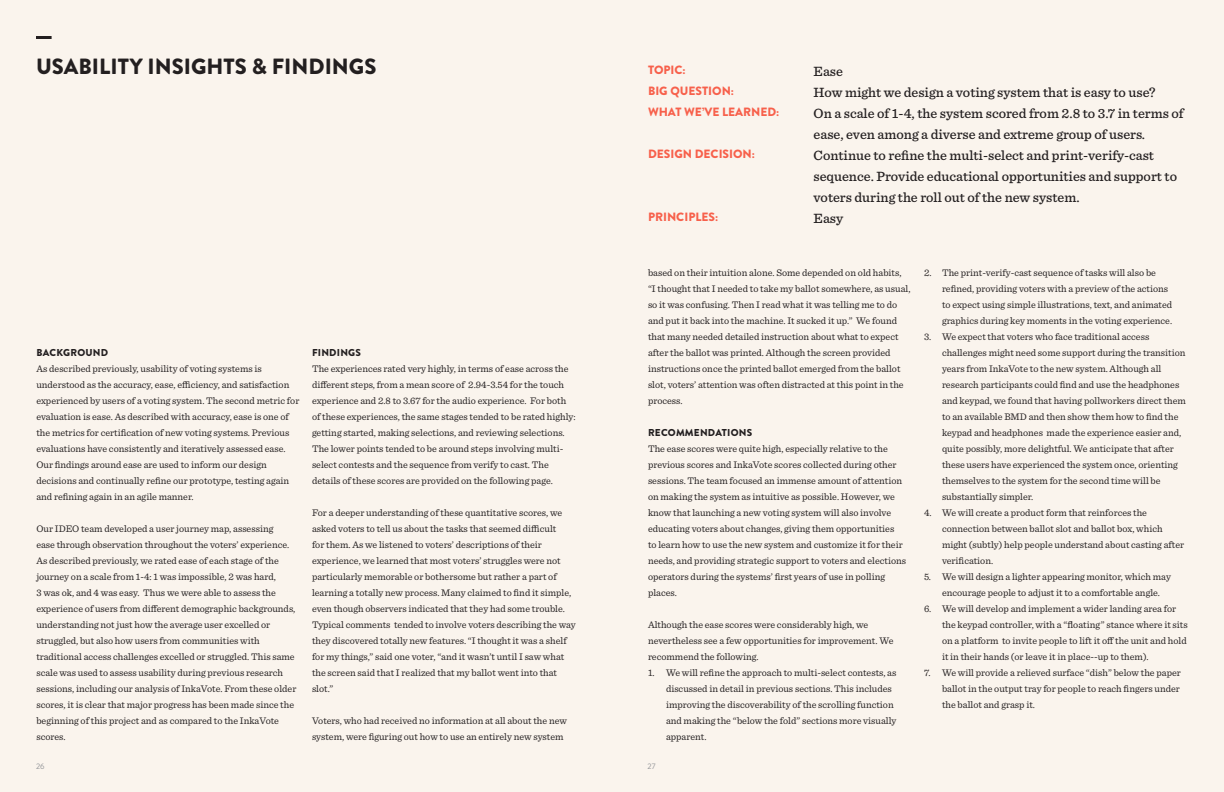
<style>
.page{position:relative;width:1224px;height:792px;background:#faf4ed}
.page>*{position:absolute;margin:0;border:0;box-sizing:border-box;transform-origin:0 0}
.t1{font:900 22px "Brandon Grotesque";color:#231f20}
.t2{font:500 14px/21px "Sentinel";color:#231f20}
.t3{font:900 12px "Brandon Grotesque";color:#f7604b}
.Body_Copy{font:10px/16px "Sentinel";color:#231f20}
.Body_Copy-2{font:900 10px "Brandon Grotesque";letter-spacing:.02em;color:#231f20}
.t4{font:8px "Brandon Grotesque";color:#939598}
</style>
<div class="page">
<hr style="left:36px;top:36px;width:16px;height:3px;background:#231f20">
<p class="t1" style="left:36px;top:51px;width:342px">USABILITY INSIGHTS &amp; FINDINGS</p>
<p class="Body_Copy-2" style="left:36px;top:345px;width:73px">BACKGROUND</p>
<p class="Body_Copy" style="left:36px;top:360px;width:265px">As described previously, usability of voting systems is understood as the accuracy, ease, efficiency, and satisfaction experienced by users of a voting system. The second metric for evaluation is ease. As described with accuracy, ease is one of the metrics for certification of new voting systems. Previous evaluations have consistently and iteratively assessed ease.<br>Our findings around ease are used to inform our design decisions and continually refine our prototype, testing again and refining again in an agile manner.</p>
<p class="Body_Copy" style="left:36px;top:520px;width:262px">Our IDEO team developed a user journey map, assessing<br>ease through observation throughout the voters’ experience.<br>As described previously, we rated ease of each stage of the journey on a scale from 1-4: 1 was impossible, 2 was hard,<br>3 was ok, and 4 was easy. Thus we were able to assess the experience of users from different demographic backgrounds, understanding not just how the average user excelled or struggled, but also how users from communities with traditional access challenges excelled or struggled. This same scale was used to assess usability during previous research sessions, including our analysis of InkaVote. From these older scores, it is clear that major progress has been made since the beginning of this project and as compared to the InkaVote scores.</p>
<p class="Body_Copy-2" style="left:312px;top:345px;width:50px">FINDINGS</p>
<p class="Body_Copy" style="left:312px;top:360px;width:265px">The experiences rated very highly, in terms of ease across the different steps, from a mean score of 2.94-3.54 for the touch experience and 2.8 to 3.67 for the audio experience. For both of these experiences, the same stages tended to be rated highly: getting started, making selections, and reviewing selections.<br>The lower points tended to be around steps involving multi&shy;select contests and the sequence from verify to cast. The details of these scores are provided on the following page.</p>
<p class="Body_Copy" style="left:312px;top:504px;width:265px">For a deeper understanding of these quantitative scores, we asked voters to tell us about the tasks that seemed difficult<br>for them. As we listened to voters’ descriptions of their experience, we learned that most voters’ struggles were not particularly memorable or bothersome but rather a part of learning a totally new process. Many claimed to find it simple, even though observers indicated that they had some trouble.<br>Typical comments tended to involve voters describing the way they discovered totally new features. “I thought it was a shelf for my things,” said one voter, “and it wasn’t until I saw what the screen said that I realized that my ballot went into that slot.”</p>
<p class="Body_Copy" style="left:312px;top:712px;width:257px">Voters, who had received no information at all about the new system, were figuring out how to use an entirely new system</p>
<p class="t3" style="left:648px;top:62px;width:39px">TOPIC:</p>
<p class="t3" style="left:648px;top:83px;width:88px">BIG QUESTION:</p>
<p class="t3" style="left:648px;top:104px;width:133px">WHAT WE’VE LEARNED:</p>
<p class="t3" style="left:648px;top:146px;width:108px">DESIGN DECISION:</p>
<p class="t3" style="left:648px;top:209px;width:72px">PRINCIPLES:</p>
<p class="t2" style="left:814px;top:60px;width:31px">Ease</p>
<p class="t2" style="left:814px;top:81px;width:344px">How might we design a voting system that is easy to use?</p>
<p class="t2" style="left:814px;top:102px;width:372px">On a scale of 1-4, the system scored from 2.8 to 3.7 in terms of ease, even among a diverse and extreme group of users.</p>
<p class="t2" style="left:814px;top:144px;width:365px">Continue to refine the multi-select and print-verify-cast sequence. Provide educational opportunities and support to voters during the roll out of the new system.</p>
<p class="t2" style="left:814px;top:207px;width:31px">Easy</p>
<p class="Body_Copy" style="left:648px;top:264px;width:264px">based on their intuition alone. Some depended on old habits, “I thought that I needed to take my ballot somewhere, as usual, so it was confusing. Then I read what it was telling me to do and put it back into the machine. It sucked it up.” We found that many needed detailed instruction about what to expect after the ballot was printed. Although the screen provided instructions once the printed ballot emerged from the ballot slot, voters’ attention was often distracted at this point in the process.</p>
<p class="Body_Copy-2" style="left:648px;top:425px;width:106px">RECOMMENDATIONS</p>
<p class="Body_Copy" style="left:648px;top:440px;width:260px">The ease scores were quite high, especially relative to the previous scores and InkaVote scores collected during other sessions. The team focused an immense amount of attention on making the system as intuitive as possible. However, we know that launching a new voting system will also involve educating voters about changes, giving them opportunities<br>to learn how to use the new system and customize it for their needs, and providing strategic support to voters and elections operators during the systems’ first years of use in polling places.</p>
<p class="Body_Copy" style="left:648px;top:616px;width:247px">Although the ease scores were considerably high, we nevertheless see a few opportunities for improvement. We recommend the following.</p>
<p class="Body_Copy" style="left:666px;top:664px;width:232px;text-indent:-18px">1. We will refine the approach to multi-select contests, as discussed in detail in previous sections. This includes improving the discoverability of the scrolling function and making the “below the fold” sections more visually apparent.</p>
<p class="Body_Copy" style="left:942px;top:264px;width:232px;text-indent:-18px">2. The print-verify-cast sequence of tasks will also be refined, providing voters with a preview of the actions to expect using simple illustrations, text, and animated graphics during key moments in the voting experience.</p>
<p class="Body_Copy" style="left:942px;top:328px;width:246px;text-indent:-18px">3. We expect that voters who face traditional access challenges might need some support during the transition years from InkaVote to the new system. Although all research participants could find and use the headphones and keypad, we found that having pollworkers direct them to an available BMD and then show them how to find the keypad and headphones made the experience easier and, quite possibly, more delightful. We anticipate that after these users have experienced the system once, orienting themselves to the system for the second time will be substantially simpler.</p>
<p class="Body_Copy" style="left:942px;top:504px;width:244px;text-indent:-18px">4. We will create a product form that reinforces the connection between ballot slot and ballot box, which might (subtly) help people understand about casting after verification.</p>
<p class="Body_Copy" style="left:942px;top:568px;width:230px;text-indent:-18px">5. We will design a lighter appearing monitor, which may encourage people to adjust it to a comfortable angle.</p>
<p class="Body_Copy" style="left:942px;top:600px;width:247px;text-indent:-18px">6. We will develop and implement a wider landing area for the keypad controller, with a “floating” stance where it sits on a platform to invite people to lift it off the unit and hold it in their hands (or leave it in place--up to them).</p>
<p class="Body_Copy" style="left:942px;top:664px;width:240px;text-align:justify;text-indent:-18px">7. We will provide a relieved surface “dish” below the paper ballot in the output tray for people to reach fingers under the ballot and grasp it.</p>
<p class="t4" style="left:36px;top:760px;width:10px">26</p>
<p class="t4" style="left:648px;top:760px;width:9px">27</p>
</div>
